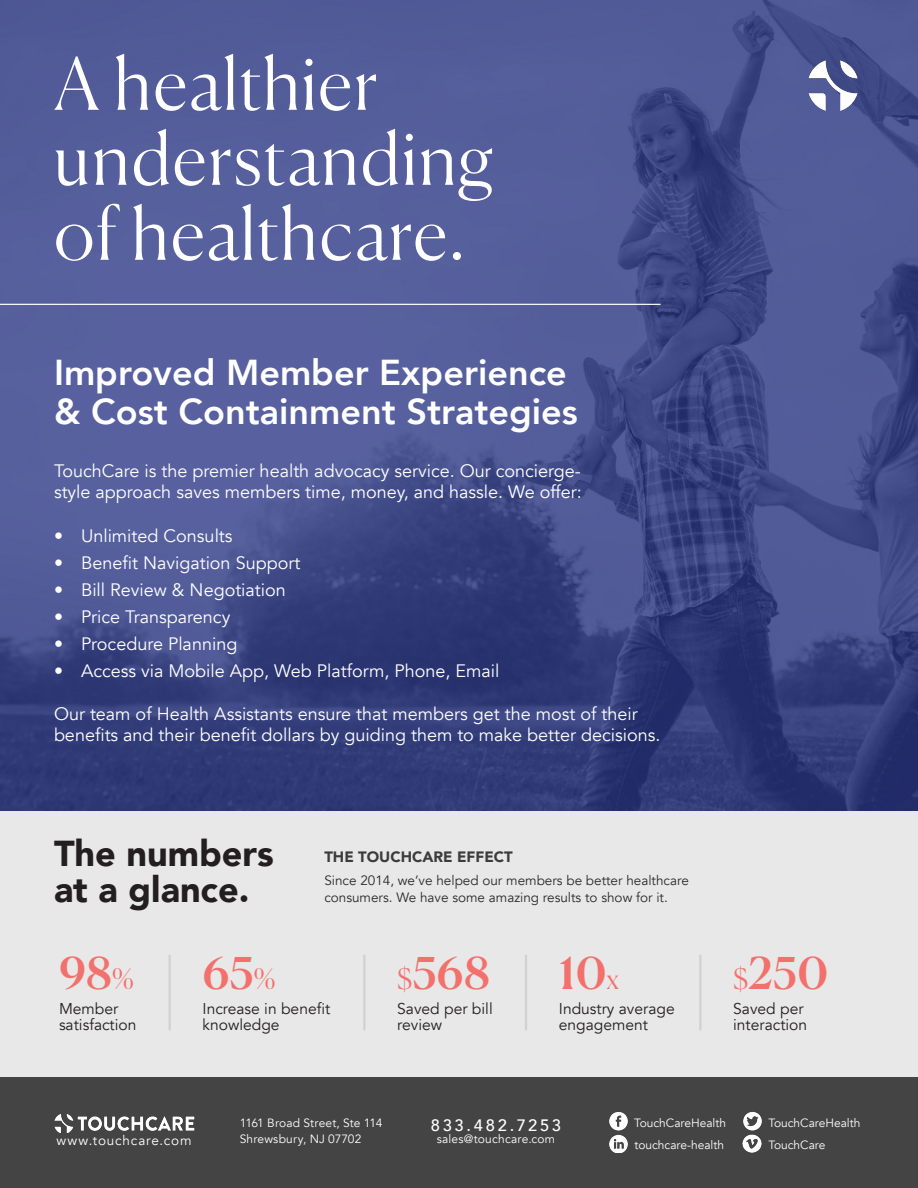
<style>
.page{position:relative;width:918px;height:1188px;background:#fff}
.page>*{position:absolute;margin:0;border:0;box-sizing:border-box;transform-origin:0 0}
.t1{font:300 72px "Canela";letter-spacing:.015em;color:#fff}
.t2{font:500 43.8px "Canela Deck";color:#f3716c}
.t3{font:800 36px "Avenir";color:#fff}
.t4{font:900 36px "Avenir";color:#231f20}
.t5{font:18px/21.6px "Avenir";color:#fff}
._8_Content_black_Adr{font:500 16.5px "Avenir";letter-spacing:.165em;color:#fff}
.t6{font:15.6px/15.6px "Avenir";color:#231f20}
.t7{font:900 15px "Avenir";color:#3b3b3b}
.t8{font:13.5px/16.5px "Avenir";color:#2b2b2b}
._8_Content_black_Sou{font:13.5px "Avenir";letter-spacing:.06em;color:#fff}
._8_Content_black_Sou-2{font:12px "Avenir";color:#fff}
._8_Content_black_Adr-2{font:12px "Avenir";letter-spacing:.015em;color:#fff}
.s1{font-family:"Canela";font-weight:300;font-size:28.2px}
</style>
<div class="page">
<div style="left:0;top:811px;width:918px;height:267px;background:#e8e8e8"></div>
<hr style="left:169px;top:955px;width:2px;height:75px;background:#2b2b2b">
<hr style="left:363px;top:955px;width:3px;height:75px;background:#2b2b2b">
<hr style="left:525px;top:955px;width:2px;height:75px;background:#2b2b2b">
<hr style="left:699px;top:955px;width:3px;height:75px;background:#2b2b2b">
<img style="left:0;top:0;width:918px;height:811px">
<hr style="left:0;top:304px;width:661px;height:1px;background:#fff">
<img style="left:802px;top:54px;width:62px;height:62px">
<div style="left:0;top:1078px;width:918px;height:110px;background:#444"></div>
<img style="left:54px;top:1114px;width:141px;height:19px">
<img style="left:743px;top:1112px;width:19px;height:19px">
<img style="left:743px;top:1134px;width:19px;height:19px">
<img style="left:609px;top:1111px;width:19px;height:19px">
<img style="left:609px;top:1134px;width:19px;height:19px">
<p class="t1" style="left:54px;top:27px;width:325px">A healthier</p>
<p class="t1" style="left:54px;top:102px;width:441px">understanding</p>
<p class="t1" style="left:54px;top:177px;width:413px">of healthcare.</p>
<p class="t3" style="left:54px;top:344px;width:514px">Improved Member Experience</p>
<p class="t3" style="left:54px;top:383px;width:525px">&amp; Cost Containment Strategies</p>
<p class="t5" style="left:54px;top:460px;width:528px">TouchCare is the premier health advocacy service. Our concierge-</p>
<p class="t5" style="left:54px;top:482px;width:529px">style approach saves members time, money, and hassle. We offer:</p>
<p class="t5" style="left:54px;top:525px;width:180px">• Unlimited Consults</p>
<p class="t5" style="left:54px;top:552px;width:248px">• Benefit Navigation Support</p>
<p class="t5" style="left:54px;top:579px;width:233px">• Bill Review &amp; Negotiation</p>
<p class="t5" style="left:54px;top:606px;width:178px">• Price Transparency</p>
<p class="t5" style="left:54px;top:633px;width:185px">• Procedure Planning</p>
<p class="t5" style="left:54px;top:660px;width:447px">• Access via Mobile App, Web Platform, Phone, Email</p>
<p class="t5" style="left:54px;top:703px;width:608px">Our team of Health Assistants ensure that members get the most of their benefits and their benefit dollars by guiding them to make better decisions.</p>
<p class="t4" style="left:54px;top:822px;width:221px">The numbers</p>
<p class="t4" style="left:54px;top:858px;width:197px">at a glance.</p>
<p class="t7" style="left:324px;top:844px;width:190px">THE TOUCHCARE EFFECT</p>
<p class="t8" style="left:324px;top:873px;width:366px">Since 2014, we’ve helped our members be better healthcare consumers. We have some amazing results to show for it.</p>
<p class="t2" style="left:59px;top:936px;width:76px">98<span class="s1">%</span></p>
<p class="t6" style="left:59px;top:1001px;width:61px">Member</p>
<p class="t6" style="left:59px;top:1017px;width:79px">satisfaction</p>
<p class="t2" style="left:203px;top:936px;width:74px">65<span class="s1">%</span></p>
<p class="t6" style="left:203px;top:1001px;width:129px">Increase in benefit knowledge</p>
<p class="t2" style="left:397px;top:936px;width:95px"><span class="s1">$</span>568</p>
<p class="t6" style="left:397px;top:1001px;width:97px">Saved per bill review</p>
<p class="t2" style="left:559px;top:936px;width:62px">10<span class="s1">x</span></p>
<p class="t6" style="left:559px;top:1001px;width:117px">Industry average engagement</p>
<p class="t2" style="left:733px;top:936px;width:97px"><span class="s1">$</span>250</p>
<p class="t6" style="left:733px;top:1001px;width:76px">Saved per interaction</p>
<p class="_8_Content_black_Sou-2" style="left:634px;top:1115px;width:94px">TouchCareHealth</p>
<p class="_8_Content_black_Sou-2" style="left:634px;top:1137px;width:91px">touchcare-health</p>
<p class="_8_Content_black_Sou-2" style="left:769px;top:1116px;width:94px">TouchCareHealth</p>
<p class="_8_Content_black_Sou-2" style="left:240px;top:1116px;width:144px">1161 Broad Street, Ste 114</p>
<p class="_8_Content_black_Sou-2" style="left:240px;top:1132px;width:123px">Shrewsbury, NJ 07702</p>
<p class="_8_Content_black_Adr" style="left:431px;top:1111px;width:132px">833.482.7253</p>
<p class="_8_Content_black_Adr-2" style="left:437px;top:1132px;width:120px">sales@touchcare.com</p>
<p class="_8_Content_black_Sou" style="left:57px;top:1133px;width:136px">www.touchcare.com</p>
<p class="_8_Content_black_Sou-2" style="left:769px;top:1138px;width:58px">TouchCare</p>
</div>
